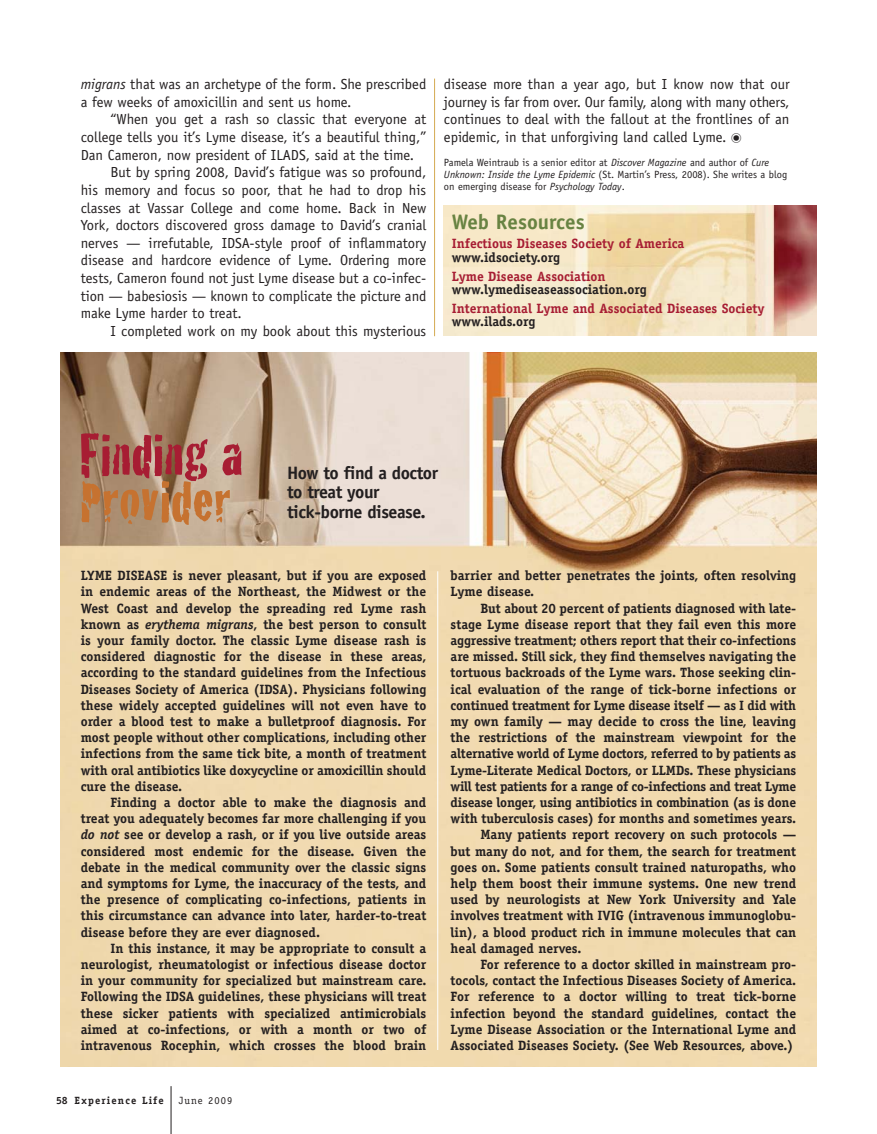
<style>
.page{position:relative;width:877px;height:1134px;background:#fff}
.page>*{position:absolute;margin:0;border:0;box-sizing:border-box;transform-origin:0 0}
.t1{font:700 21px "Officina Sans";color:#688342}
.t2{font:700 18px/19.5px "Officina Sans";letter-spacing:-.03em;color:#231f20}
.t3{font:14.7px/17.5px "Officina Sans";color:#231f20}
.t4{font:700 13.5px/16.2px "Officina Serif";color:#231f20;text-align:justify}
.t5{font:700 13.5px "Officina Serif";color:#a71d33}
.t6{font:700 13.5px "Officina Serif";letter-spacing:-.02em;color:#231f20}
.t7{font:10.5px/12px "Officina Sans";color:#231f20}
.t8{font:700 10.5px "Officina Serif";letter-spacing:.11em;color:#231f20}
.t9{font:10.5px "Officina Serif";letter-spacing:.1em;color:#231f20}
.s1{font-style:italic}
.s2{font-family:"Carta";font-size:15px}
</style>
<div class="page">
<img style="left:444px;top:206px;width:372px;height:130px">
<img style="left:61px;top:353px;width:755px;height:713px">
<hr style="left:434px;top:79px;width:1px;height:257px;background:#d4aa52">
<hr style="left:437px;top:571px;width:1px;height:479px;background:#fff">
<svg style="left:81px;top:433px;width:160px;height:92px;background:#b57a62"></svg>
<hr style="left:171px;top:1086px;width:1px;height:48px;background:#231f20">
<p class="t3" style="left:81px;top:77px;width:347px"><span class="s1">migrans</span> that was an archetype of the form. She prescribed a few weeks of amoxicillin and sent us home.</p>
<p class="t3" style="left:110px;top:112px;width:317px">“When you get a rash so classic that everyone at</p>
<p class="t3" style="left:81px;top:130px;width:347px">college tells you it’s Lyme disease, it’s a beautiful thing,”</p>
<p class="t3" style="left:81px;top:147px;width:335px">Dan Cameron, now president of ILADS, said at the time.</p>
<p class="t3" style="left:110px;top:165px;width:317px">But by spring 2008, David’s fatigue was so profound,</p>
<p class="t3" style="left:81px;top:182px;width:347px">his memory and focus so poor, that he had to drop his</p>
<p class="t3" style="left:81px;top:200px;width:347px">classes at Vassar College and come home. Back in New</p>
<p class="t3" style="left:81px;top:218px;width:347px">York, doctors discovered gross damage to David’s cranial</p>
<p class="t3" style="left:81px;top:235px;width:347px">nerves — irrefutable, IDSA-style proof of inflammatory</p>
<p class="t3" style="left:81px;top:253px;width:347px">disease and hardcore evidence of Lyme. Ordering more</p>
<p class="t3" style="left:81px;top:271px;width:347px">tests, Cameron found not just Lyme disease but a co-infec-</p>
<p class="t3" style="left:81px;top:288px;width:347px">tion — babesiosis — known to complicate the picture and</p>
<p class="t3" style="left:81px;top:306px;width:163px">make Lyme harder to treat.</p>
<p class="t3" style="left:110px;top:323px;width:317px">I completed work on my book about this mysterious</p>
<p class="t3" style="left:444px;top:77px;width:347px;text-align:justify">disease more than a year ago, but I know now that our journey is far from over. Our family, along with many others, continues to deal with the fallout at the frontlines of an epidemic, in that unforgiving land called Lyme. <span class="s2">-</span></p>
<p class="t7" style="left:444px;top:157px;width:345px">Pamela Weintraub is a senior editor at <span class="s1">Discover Magazine</span> and author of <span class="s1">Cure<br>Unknown: Inside the Lyme Epidemic</span> (St. Martin’s Press, 2008). She writes a blog on emerging disease for <span class="s1">Psychology Today</span>.</p>
<h1 class="t1" style="left:452px;top:214px;width:134px">Web Resources</h1>
<p class="t5" style="left:452px;top:238px;width:234px">Infectious Diseases Society of America</p>
<p class="t4" style="left:452px;top:250px;width:110px">www.idsociety.org</p>
<p class="t5" style="left:452px;top:271px;width:155px">Lyme Disease Association</p>
<p class="t4" style="left:452px;top:282px;width:196px">www.lymediseaseassociation.org</p>
<p class="t5" style="left:452px;top:303px;width:314px">International Lyme and Associated Diseases Society</p>
<p class="t4" style="left:452px;top:315px;width:85px">www.ilads.org</p>
<h2 class="t2" style="left:287px;top:464px;width:152px">How to find a doctor to treat your tick-borne disease.</h2>
<p class="t4" style="left:81px;top:569px;width:347px">LYME DISEASE is never pleasant, but if you are exposed in endemic areas of the Northeast, the Midwest or the West Coast and develop the spreading red Lyme rash known as <span class="s1">erythema migrans</span>, the best person to consult is your family doctor. The classic Lyme disease rash is considered diagnostic for the disease in these areas, according to the standard guidelines from the Infectious Diseases Society of America (IDSA). Physicians following these widely accepted guidelines will not even have to order a blood test to make a bulletproof diagnosis. For most people without other complications, including other infections from the same tick bite, a month of treatment with oral antibiotics like doxycycline or amoxicillin should cure the disease.</p>
<p class="t4" style="left:81px;top:795px;width:347px;text-indent:30px">Finding a doctor able to make the diagnosis and treat you adequately becomes far more challenging if you <span class="s1">do not</span> see or develop a rash, or if you live outside areas considered most endemic for the disease. Given the debate in the medical community over the classic signs and symptoms for Lyme, the inaccuracy of the tests, and the presence of complicating co-infections, patients in this circumstance can advance into later, harder-to-treat disease before they are ever diagnosed.</p>
<p class="t4" style="left:81px;top:941px;width:347px;text-indent:30px">In this instance, it may be appropriate to consult a neurologist, rheumatologist or infectious disease doctor in your community for specialized but mainstream care.<br>Following the IDSA guidelines, these physicians will treat these sicker patients with specialized antimicrobials aimed at co-infections, or with a month or two of intravenous Rocephin, which crosses the blood brain</p>
<p class="t8" style="left:56px;top:1097px;width:109px">58 Experience Life</p>
<p class="t9" style="left:179px;top:1097px;width:55px">June 2009</p>
<p class="t4" style="left:451px;top:569px;width:347px">barrier and better penetrates the joints, often resolving<br>Lyme disease.</p>
<p class="t4" style="left:480px;top:601px;width:317px">But about 20 percent of patients diagnosed with late-</p>
<p class="t4" style="left:451px;top:617px;width:347px">stage Lyme disease report that they fail even this more</p>
<p class="t4" style="left:451px;top:633px;width:347px">aggressive treatment; others report that their co-infections</p>
<p class="t4" style="left:451px;top:650px;width:347px">are missed. Still sick, they find themselves navigating the</p>
<p class="t4" style="left:451px;top:666px;width:347px">tortuous backroads of the Lyme wars. Those seeking clin-</p>
<p class="t4" style="left:451px;top:682px;width:347px">ical evaluation of the range of tick-borne infections or</p>
<p class="t4" style="left:451px;top:698px;width:347px">continued treatment for Lyme disease itself — as I did with</p>
<p class="t4" style="left:451px;top:714px;width:347px">my own family — may decide to cross the line, leaving</p>
<p class="t4" style="left:451px;top:731px;width:347px">the restrictions of the mainstream viewpoint for the</p>
<p class="t4" style="left:451px;top:747px;width:347px">alternative world of Lyme doctors, referred to by patients as</p>
<p class="t4" style="left:451px;top:763px;width:347px">Lyme-Literate Medical Doctors, or LLMDs. These physicians</p>
<p class="t6" style="left:451px;top:781px;width:347px">will test patients for a range of co-infections and treat Lyme</p>
<p class="t4" style="left:451px;top:795px;width:347px">disease longer, using antibiotics in combination (as is done</p>
<p class="t4" style="left:451px;top:812px;width:347px">with tuberculosis cases) for months and sometimes years.</p>
<p class="t4" style="left:480px;top:828px;width:317px">Many patients report recovery on such protocols —</p>
<p class="t4" style="left:451px;top:844px;width:347px">but many do not, and for them, the search for treatment</p>
<p class="t4" style="left:451px;top:860px;width:347px">goes on. Some patients consult trained naturopaths, who</p>
<p class="t4" style="left:451px;top:876px;width:347px">help them boost their immune systems. One new trend</p>
<p class="t4" style="left:451px;top:893px;width:347px">used by neurologists at New York University and Yale</p>
<p class="t4" style="left:451px;top:909px;width:347px">involves treatment with IVIG (intravenous immunoglobu-</p>
<p class="t4" style="left:451px;top:925px;width:347px">lin), a blood product rich in immune molecules that can</p>
<p class="t4" style="left:451px;top:941px;width:132px">heal damaged nerves.</p>
<p class="t4" style="left:480px;top:957px;width:317px">For reference to a doctor skilled in mainstream pro-</p>
<p class="t4" style="left:451px;top:974px;width:347px">tocols, contact the Infectious Diseases Society of America.</p>
<p class="t4" style="left:451px;top:990px;width:347px">For reference to a doctor willing to treat tick-borne</p>
<p class="t4" style="left:451px;top:1006px;width:347px">infection beyond the standard guidelines, contact the</p>
<p class="t4" style="left:451px;top:1022px;width:347px">Lyme Disease Association or the International Lyme and</p>
<p class="t4" style="left:451px;top:1038px;width:344px">Associated Diseases Society. (See Web Resources, above.)</p>
</div>
